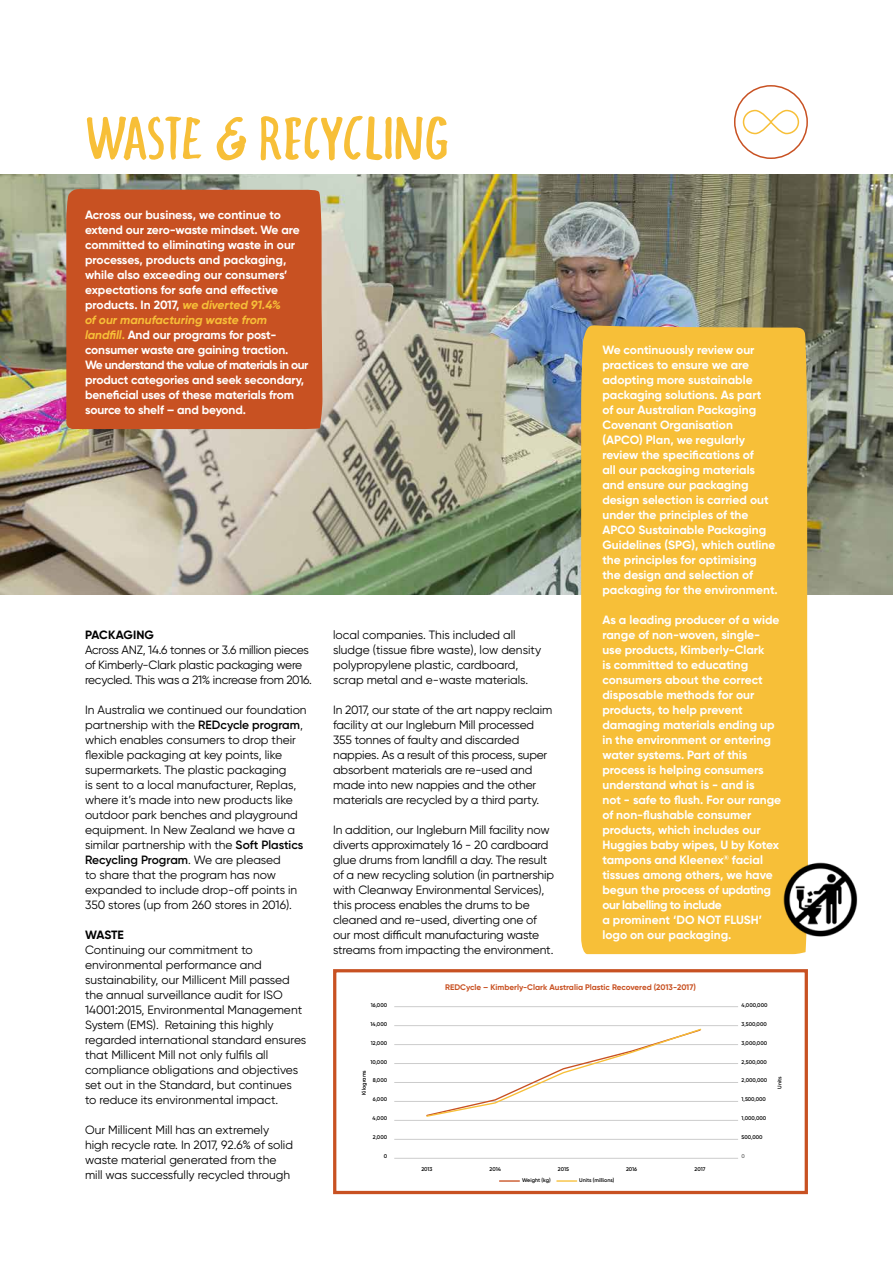
<style>
.page{position:relative;width:893px;height:1263px;background:#fff}
.page>*{position:absolute;margin:0;border:0;box-sizing:border-box;transform-origin:0 0}
.t1{font:60px "Fungo";color:#f7bf38}
.t2{font:12px/15px "Gilroy";letter-spacing:-.005em;color:#000}
.t3{font:700 12px/15px "Gilroy";color:#fff}
.t4{font:700 12px "Gilroy";letter-spacing:-.005em;color:#000}
.t5{font:700 8.1px "Gilroy";color:#c85122}
.t6{font:600 5.4px "Gilroy";color:#000}
.t7{font:600 5.4px "Gilroy";color:#666}
.s1{font-style:italic;color:#f7bf38}
.s2{color:#f7bf38}
.s3{font-weight:600}
</style>
<div class="page">
<img style="left:0;top:174px;width:893px;height:420px">
<div style="left:66px;top:189px;width:256px;height:240px;background:#c85122"></div>
<svg style="left:742px;top:109px;width:58px;height:26px"></svg>
<div style="left:734px;top:85px;width:74px;height:74px;border:2px solid #c85122;border-radius:50%"></div>
<div style="left:581px;top:325px;width:227px;height:629px;background:#f7bf38"></div>
<img style="left:759px;top:857px;width:99px;height:89px">
<div style="left:333px;top:969px;width:475px;height:225px;background:#fff;border:3px solid #c85122"></div>
<hr style="left:394px;top:1006px;width:344px;height:1px;background:#ccc">
<hr style="left:394px;top:1025px;width:344px;height:1px;background:#ccc">
<hr style="left:394px;top:1044px;width:344px;height:1px;background:#ccc">
<hr style="left:394px;top:1063px;width:344px;height:1px;background:#ccc">
<hr style="left:394px;top:1082px;width:344px;height:1px;background:#ccc">
<hr style="left:394px;top:1101px;width:344px;height:1px;background:#ccc">
<hr style="left:394px;top:1120px;width:344px;height:1px;background:#ccc">
<hr style="left:394px;top:1139px;width:344px;height:1px;background:#ccc">
<hr style="left:394px;top:1158px;width:344px;height:1px;background:#ccc">
<svg style="left:500px;top:1180px;width:19px;height:2px"></svg>
<hr style="left:557px;top:1180px;width:20px;height:2px;background:#f7bf38">
<svg style="left:426px;top:1028px;width:276px;height:89px"></svg>
<h1 class="t1" style="left:85px;top:103px;width:366px">WASTE &amp; RECYCLING</h1>
<p class="t3" style="left:85px;top:207px;width:225px">Across our business, we continue to extend our zero-waste mindset. We are committed to eliminating waste in our processes, products and packaging, while also exceeding our consumers’ expectations for safe and effective products. In 2017, <span class="s1">we diverted 91.4%<br>of our manufacturing waste from landfill</span><span class="s2">.</span> And our programs for post&shy;consumer waste are gaining traction.<br>We understand the value of materials in our product categories and seek secondary, beneficial uses of these materials from source to shelf – and beyond.</p>
<p class="t4" style="left:85px;top:627px;width:70px">PACKAGING</p>
<p class="t2" style="left:85px;top:642px;width:228px">Across ANZ, 14.6 tonnes or 3.6 million pieces of Kimberly-Clark plastic packaging were recycled. This was a 21% increase from 2016.</p>
<p class="t2" style="left:85px;top:702px;width:223px">In Australia we continued our foundation partnership with the <span class="s3">REDcycle program</span>, which enables consumers to drop their flexible packaging at key points, like supermarkets. The plastic packaging<br>is sent to a local manufacturer, Replas, where it’s made into new products like outdoor park benches and playground equipment. In New Zealand we have a similar partnership with the <span class="s3">Soft Plastics Recycling Program</span>. We are pleased<br>to share that the program has now expanded to include drop-off points in 350 stores (up from 260 stores in 2016).</p>
<p class="t4" style="left:85px;top:927px;width:40px">WASTE</p>
<p class="t2" style="left:85px;top:942px;width:223px">Continuing our commitment to environmental performance and sustainability, our Millicent Mill passed the annual surveillance audit for ISO 14001:2015, Environmental Management System (EMS). Retaining this highly regarded international standard ensures that Millicent Mill not only fulfils all compliance obligations and objectives set out in the Standard, but continues<br>to reduce its environmental impact.</p>
<p class="t2" style="left:85px;top:1122px;width:209px">Our Millicent Mill has an extremely high recycle rate. In 2017, 92.6% of solid waste material generated from the mill was successfully recycled through</p>
<p class="t2" style="left:333px;top:627px;width:210px">local companies. This included all sludge (tissue fibre waste), low density polypropylene plastic, cardboard, scrap metal and e-waste materials.</p>
<p class="t2" style="left:333px;top:702px;width:221px">In 2017, our state of the art nappy reclaim facility at our Ingleburn Mill processed 355 tonnes of faulty and discarded nappies. As a result of this process, super absorbent materials are re-used and made into new nappies and the other materials are recycled by a third party.</p>
<p class="t2" style="left:333px;top:822px;width:223px">In addition, our Ingleburn Mill facility now diverts approximately 16 - 20 cardboard glue drums from landfill a day. The result of a new recycling solution (in partnership with Cleanway Environmental Services), this process enables the drums to be cleaned and re-used, diverting one of our most difficult manufacturing waste streams from impacting the environment.</p>
<p class="t3" style="left:602px;top:342px;width:177px">We continuously review our practices to ensure we are adopting more sustainable packaging solutions. As part<br>of our Australian Packaging<br>Covenant Organisation<br>(APCO) Plan, we regularly review the specifications of<br>all our packaging materials and ensure our packaging design selection is carried out under the principles of the<br>APCO Sustainable Packaging<br>Guidelines (SPG), which outline the principles for optimising the design and selection of packaging for the environment.</p>
<p class="t3" style="left:602px;top:612px;width:180px">As a leading producer of a wide range of non-woven, single&shy;use products, Kimberly-Clark<br>is committed to educating consumers about the correct disposable methods for our products, to help prevent damaging materials ending up in the environment or entering water systems. Part of this process is helping consumers understand what is - and is<br>not - safe to flush. For our range of non-flushable consumer products, which includes our<br>Huggies baby wipes, U by Kotex tampons and Kleenex<sup>®</sup> facial tissues among others, we have begun the process of updating our labelling to include<br>a prominent ‘DO NOT FLUSH’ logo on our packaging.</p>
<p class="t5" style="left:445px;top:982px;width:252px">REDCycle – Kimberly-Clark Australia Plastic Recovered (2013-2017)</p>
<p class="t6" style="left:371px;top:1001px;width:18px">16,000</p>
<p class="t6" style="left:741px;top:1001px;width:27px">4,000,000</p>
<p class="t6" style="left:371px;top:1020px;width:18px">14,000</p>
<p class="t6" style="left:741px;top:1020px;width:27px">3,500,000</p>
<p class="t6" style="left:371px;top:1039px;width:18px">12,000</p>
<p class="t6" style="left:741px;top:1039px;width:27px">3,000,000</p>
<p class="t6" style="left:370px;top:1058px;width:18px">10,000</p>
<p class="t6" style="left:741px;top:1058px;width:27px">2,500,000</p>
<p class="t6" style="left:373px;top:1077px;width:16px">8,000</p>
<p class="t6" style="left:741px;top:1077px;width:27px">2,000,000</p>
<p class="t6" style="left:373px;top:1096px;width:16px">6,000</p>
<p class="t6" style="left:741px;top:1096px;width:26px">1,500,000</p>
<p class="t6" style="left:373px;top:1115px;width:16px">4,000</p>
<p class="t6" style="left:741px;top:1115px;width:26px">1,000,000</p>
<p class="t6" style="left:373px;top:1134px;width:16px">2,000</p>
<p class="t6" style="left:741px;top:1134px;width:23px">500,000</p>
<p class="t6" style="left:384px;top:1153px;width:5px">0</p>
<p class="t7" style="left:741px;top:1153px;width:5px">0</p>
<p class="t6" style="left:421px;top:1165px;width:13px">2013</p>
<p class="t6" style="left:490px;top:1165px;width:13px">2014</p>
<p class="t6" style="left:522px;top:1177px;width:30px">Weight (kg)</p>
<p class="t6" style="left:579px;top:1177px;width:37px">Units (millions)</p>
<p class="t6" style="left:360px;top:1095px;width:26px;rotate:-90deg">Kilograms</p>
<p class="t6" style="left:776px;top:1089px;width:14px;rotate:-90deg">Units</p>
<p class="t6" style="left:558px;top:1165px;width:13px">2015</p>
<p class="t6" style="left:626px;top:1165px;width:13px">2016</p>
<p class="t6" style="left:694px;top:1165px;width:12px">2017</p>
</div>
